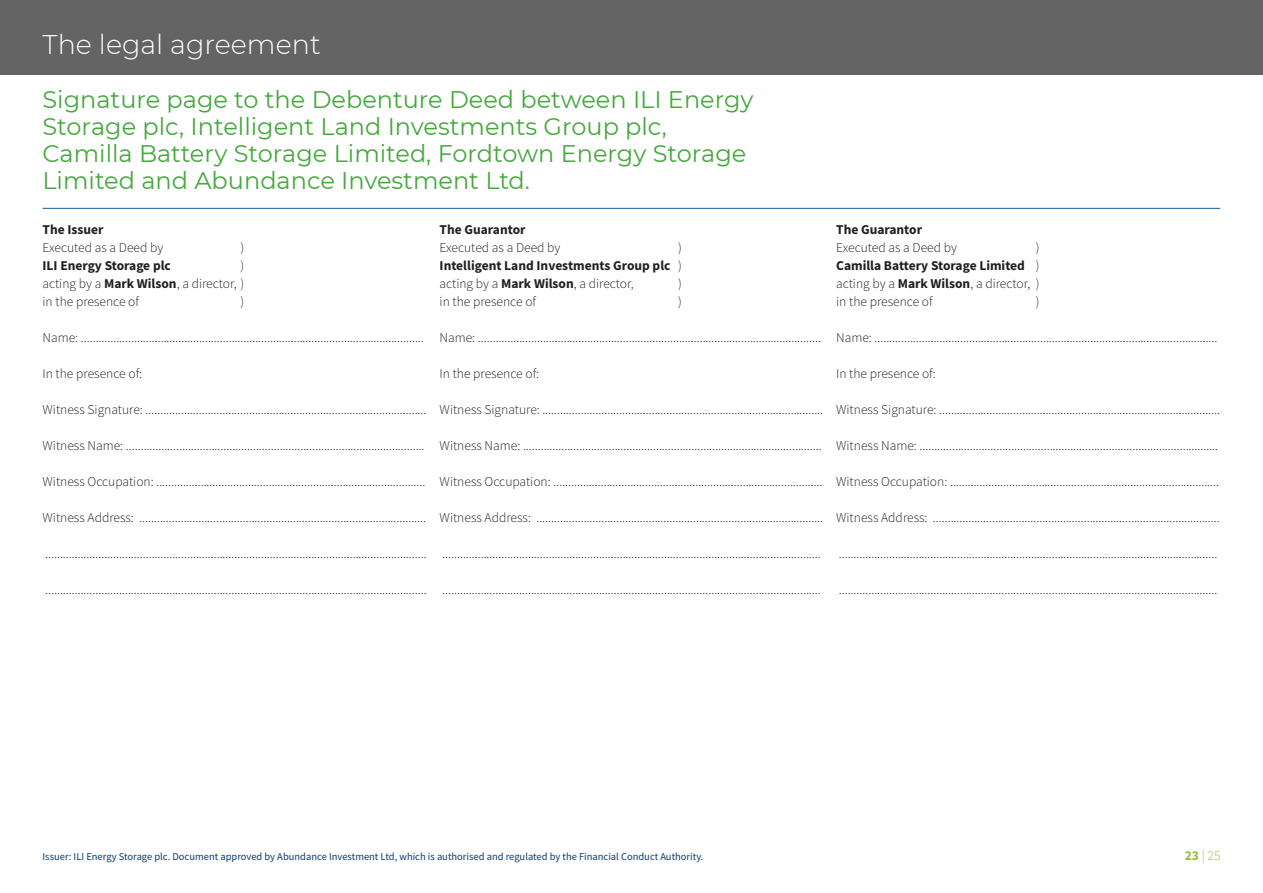
<style>
.page{position:relative;width:1263px;height:893px;background:#fff}
.page>*{position:absolute;margin:0;border:0;box-sizing:border-box;transform-origin:0 0}
.t1{font:300 27px "Montserrat";color:#fff}
.t2{font:24px "Montserrat";color:#46a83d}
.t3{font:300 13.5px "Source Sans Pro";color:#231f20}
.t4{font:700 13.5px "Source Sans Pro";color:#231f20}
.t5{font:300 13.5px "Source Sans Pro";color:#98bf32}
.t6{font:10.5px "Source Sans Pro";color:#0d3b71}
.s1{font-weight:700}
.s2{font-weight:300}
</style>
<div class="page">
<div style="left:0;top:0;width:1263px;height:74px;background:#656464"></div>
<hr style="left:43px;top:208px;width:1177px;height:1px;background:#1c5d93">
<h1 class="t1" style="left:43px;top:26px;width:280px">The legal agreement</h1>
<p class="t2" style="left:43px;top:83px;width:712px">Signature page to the Debenture Deed between ILI Energy</p>
<p class="t2" style="left:43px;top:110px;width:626px">Storage plc, Intelligent Land Investments Group plc,</p>
<p class="t2" style="left:43px;top:137px;width:705px">Camilla Battery Storage Limited, Fordtown Energy Storage</p>
<p class="t2" style="left:43px;top:164px;width:489px">Limited and Abundance Investment Ltd.</p>
<p class="t4" style="left:43px;top:220px;width:62px">The Issuer</p>
<p class="t3" style="left:43px;top:239px;width:122px">Executed as a Deed by</p>
<p class="t3" style="left:241px;top:239px;width:5px">)</p>
<p class="t4" style="left:43px;top:256px;width:130px">ILI Energy Storage plc</p>
<p class="t3" style="left:241px;top:257px;width:5px">)</p>
<p class="t3" style="left:43px;top:275px;width:203px">acting by a <span class="s1">Mark Wilson</span>, a director, )</p>
<p class="t3" style="left:43px;top:293px;width:98px">in the presence of</p>
<p class="t3" style="left:241px;top:293px;width:5px">)</p>
<p class="t3" style="left:43px;top:329px;width:383px">Name: ....................................................................................................................</p>
<p class="t3" style="left:43px;top:365px;width:101px">In the presence of:</p>
<p class="t3" style="left:43px;top:401px;width:385px">Witness Signature: ...............................................................................................</p>
<p class="t3" style="left:43px;top:437px;width:383px">Witness Name: .....................................................................................................</p>
<p class="t3" style="left:43px;top:473px;width:384px">Witness Occupation: ...........................................................................................</p>
<p class="t3" style="left:43px;top:509px;width:385px">Witness Address: .................................................................................................</p>
<p class="t3" style="left:45px;top:545px;width:383px">.................................................................................................................................</p>
<p class="t3" style="left:45px;top:581px;width:383px">.................................................................................................................................</p>
<p class="t4" style="left:440px;top:220px;width:87px">The Guarantor</p>
<p class="t3" style="left:440px;top:239px;width:122px">Executed as a Deed by</p>
<p class="t3" style="left:678px;top:239px;width:5px">)</p>
<p class="t4" style="left:440px;top:256px;width:244px">Intelligent Land Investments Group plc <span class="s2">)</span></p>
<p class="t3" style="left:440px;top:275px;width:196px">acting by a <span class="s1">Mark Wilson</span>, a director,</p>
<p class="t3" style="left:678px;top:275px;width:5px">)</p>
<p class="t3" style="left:440px;top:293px;width:98px">in the presence of</p>
<p class="t3" style="left:678px;top:293px;width:5px">)</p>
<p class="t3" style="left:440px;top:329px;width:383px">Name: ....................................................................................................................</p>
<p class="t3" style="left:440px;top:365px;width:101px">In the presence of:</p>
<p class="t3" style="left:440px;top:401px;width:385px">Witness Signature: ...............................................................................................</p>
<p class="t3" style="left:440px;top:437px;width:383px">Witness Name: .....................................................................................................</p>
<p class="t3" style="left:440px;top:473px;width:384px">Witness Occupation: ...........................................................................................</p>
<p class="t3" style="left:440px;top:509px;width:385px">Witness Address: .................................................................................................</p>
<p class="t3" style="left:442px;top:545px;width:380px">................................................................................................................................</p>
<p class="t3" style="left:442px;top:581px;width:380px">................................................................................................................................</p>
<p class="t4" style="left:836px;top:220px;width:87px">The Guarantor</p>
<p class="t3" style="left:836px;top:239px;width:122px">Executed as a Deed by</p>
<p class="t3" style="left:1036px;top:239px;width:5px">)</p>
<p class="t4" style="left:836px;top:256px;width:205px">Camilla Battery Storage Limited <span class="s2">)</span></p>
<p class="t3" style="left:836px;top:275px;width:205px">acting by a <span class="s1">Mark Wilson</span>, a director, )</p>
<p class="t3" style="left:836px;top:293px;width:98px">in the presence of</p>
<p class="t3" style="left:1036px;top:293px;width:5px">)</p>
<p class="t3" style="left:836px;top:329px;width:383px">Name: ....................................................................................................................</p>
<p class="t3" style="left:836px;top:365px;width:101px">In the presence of:</p>
<p class="t3" style="left:836px;top:401px;width:385px">Witness Signature: ...............................................................................................</p>
<p class="t3" style="left:836px;top:437px;width:383px">Witness Name: .....................................................................................................</p>
<p class="t3" style="left:836px;top:473px;width:384px">Witness Occupation: ...........................................................................................</p>
<p class="t3" style="left:836px;top:509px;width:385px">Witness Address: .................................................................................................</p>
<p class="t3" style="left:839px;top:545px;width:380px">................................................................................................................................</p>
<p class="t3" style="left:839px;top:581px;width:380px">................................................................................................................................</p>
<p class="t6" style="left:43px;top:849px;width:662px">Issuer: ILI Energy Storage plc. Document approved by Abundance Investment Ltd, which is authorised and regulated by the Financial Conduct Authority.</p>
<p class="t5" style="left:1185px;top:847px;width:37px"><span class="s1">23</span> | 25</p>
</div>
